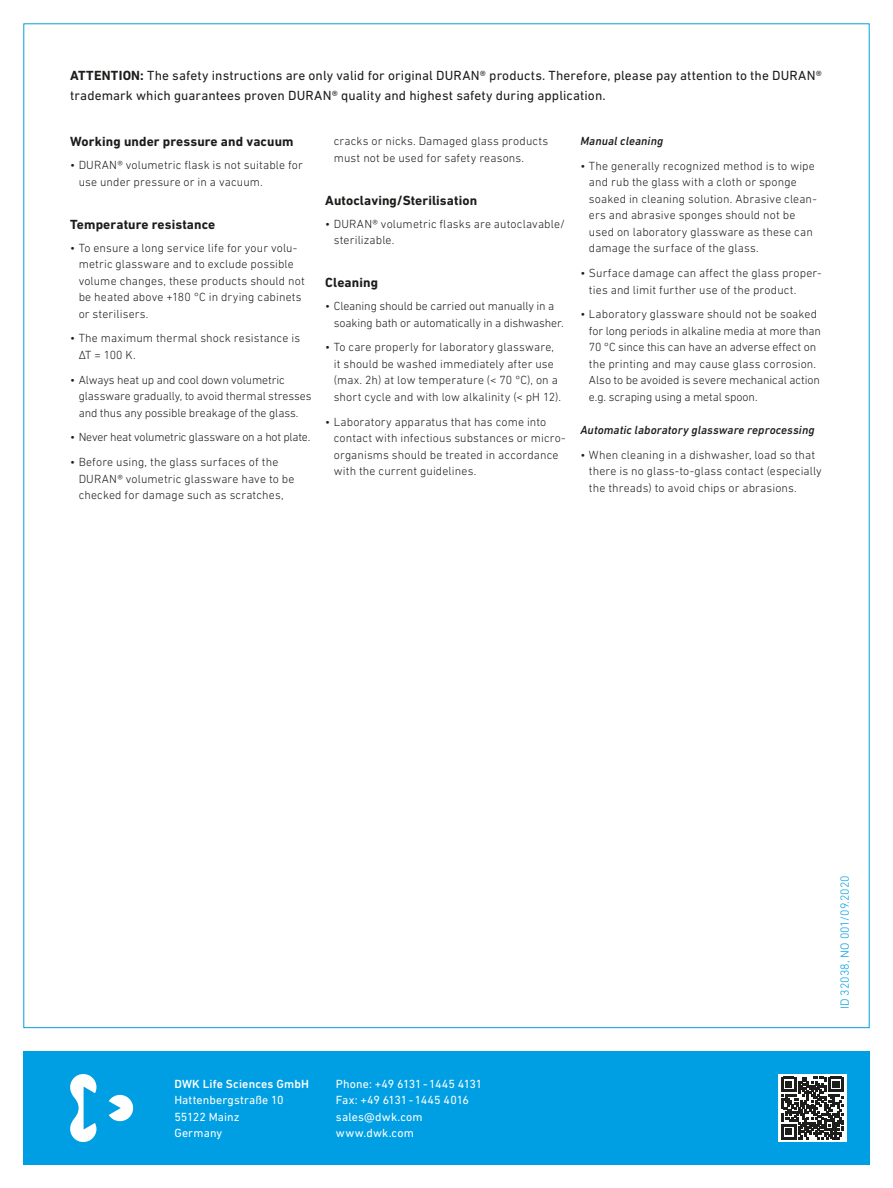
<style>
.page{position:relative;width:893px;height:1188px;background:#fff}
.page>*{position:absolute;margin:0;border:0;box-sizing:border-box;transform-origin:0 0}
.t1{font:13.5px/19.5px "DIN Next LT Pro";letter-spacing:.005em;color:#1d1d1b}
.t2{font:700 13.5px "DIN Next LT Pro";letter-spacing:.005em;color:#1d1d1b}
.t3{font:300 12px/16.5px "DIN Next LT Pro";letter-spacing:.01em;color:#1d1d1b}
.t4{font:300 12px/16.5px "DIN Next LT Pro";letter-spacing:-.01em;color:#1d1d1b}
.t5{font:12px/16.5px "DIN Next LT Pro";letter-spacing:.01em;color:#fff}
.t6{font:italic 500 12px "DIN Next LT Pro";letter-spacing:.01em;color:#1d1d1b}
.t7{font:300 12px "DIN Next LT Pro";letter-spacing:-.02em;color:#1d1d1b}
.t8{font:300 12px "DIN Next LT Pro";letter-spacing:.005em;color:#009fe3}
.t9{font:500 12px "DIN Next LT Pro";letter-spacing:.015em;color:#fff}
.s1{font-weight:700}
</style>
<div class="page">
<div style="left:23px;top:1051px;width:847px;height:114px;background:#009fe3"></div>
<svg style="left:70px;top:1074px;width:63px;height:68px"></svg>
<svg style="left:778px;top:1074px;width:68px;height:68px"></svg>
<svg style="left:781px;top:1077px;width:62px;height:62px;background:#646462"></svg>
<p class="t1" style="left:70px;top:66px;width:753px"><span class="s1">ATTENTION:</span> The safety instructions are only valid for original DURAN® products. Therefore, please pay attention to the DURAN® trademark which guarantees proven DURAN® quality and highest safety during application.</p>
<p class="t2" style="left:70px;top:134px;width:225px">Working under pressure and vacuum</p>
<p class="t3" style="left:79px;top:157px;width:226px;text-indent:-9px">• DURAN® volumetric flask is not suitable for use under pressure or in a vacuum.</p>
<p class="t2" style="left:70px;top:216px;width:147px">Temperature resistance</p>
<p class="t3" style="left:79px;top:239px;width:228px;text-indent:-9px">• To ensure a long service life for your volu&shy;metric glassware and to exclude possible volume changes, these products should not be heated above +180 °C in drying cabinets or sterilisers.</p>
<p class="t3" style="left:79px;top:330px;width:223px;text-indent:-9px">• The maximum thermal shock resistance is ∆T = 100 K.</p>
<p class="t4" style="left:79px;top:371px;width:235px;text-indent:-9px">• Always heat up and cool down volumetric glassware gradually, to avoid thermal stresses and thus any possible breakage of the glass.</p>
<p class="t7" style="left:70px;top:430px;width:242px">• Never heat volumetric glassware on a hot plate.</p>
<p class="t3" style="left:79px;top:454px;width:217px;text-indent:-9px">• Before using, the glass surfaces of the<br>DURAN® volumetric glassware have to be checked for damage such as scratches,</p>
<p class="t3" style="left:334px;top:133px;width:216px">cracks or nicks. Damaged glass products must not be used for safety reasons.</p>
<p class="t2" style="left:325px;top:192px;width:153px">Autoclaving/Sterilisation</p>
<p class="t3" style="left:334px;top:215px;width:233px;text-indent:-9px">• DURAN® volumetric flasks are autoclavable/ sterilizable.</p>
<p class="t2" style="left:325px;top:275px;width:54px">Cleaning</p>
<p class="t4" style="left:334px;top:298px;width:231px;text-indent:-9px">• Cleaning should be carried out manually in a soaking bath or automatically in a dishwasher.</p>
<p class="t3" style="left:334px;top:339px;width:229px;text-indent:-9px">• To care properly for laboratory glassware, it should be washed immediately after use (max. 2h) at low temperature (&lt; 70 °C), on a short cycle and with low alkalinity (&lt; pH 12).</p>
<p class="t3" style="left:334px;top:413px;width:233px;text-indent:-9px">• Laboratory apparatus that has come into contact with infectious substances or micro&shy;organisms should be treated in accordance with the current guidelines.</p>
<p class="t6" style="left:580px;top:134px;width:84px">Manual cleaning</p>
<p class="t3" style="left:589px;top:157px;width:229px;text-indent:-9px">• The generally recognized method is to wipe and rub the glass with a cloth or sponge soaked in cleaning solution. Abrasive clean&shy;ers and abrasive sponges should not be used on laboratory glassware as these can damage the surface of the glass.</p>
<p class="t3" style="left:589px;top:265px;width:234px;text-indent:-9px">• Surface damage can affect the glass proper&shy;ties and limit further use of the product.</p>
<p class="t3" style="left:589px;top:306px;width:234px;text-indent:-9px">• Laboratory glassware should not be soaked for long periods in alkaline media at more than 70 °C since this can have an adverse effect on the printing and may cause glass corrosion.<br>Also to be avoided is severe mechanical action e.g. scraping using a metal spoon.</p>
<p class="t6" style="left:580px;top:423px;width:236px">Automatic laboratory glassware reprocessing</p>
<p class="t3" style="left:589px;top:446px;width:234px;text-indent:-9px">• When cleaning in a dishwasher, load so that there is no glass-to-glass contact (especially the threads) to avoid chips or abrasions.</p>
<p class="t9" style="left:174px;top:1077px;width:136px">DWK Life Sciences GmbH</p>
<p class="t5" style="left:174px;top:1092px;width:111px">Hattenbergstraße 10<br>55122 Mainz<br>Germany</p>
<p class="t5" style="left:336px;top:1075px;width:148px">Phone: +49 6131-1445 4131<br>Fax: +49 6131-1445 4016 sales@dwk.com www.dwk.com</p>
<p class="t8" style="left:838px;top:1009px;width:135px;rotate:-90deg">ID 32038, NO 001/09.2020</p>
</div>
